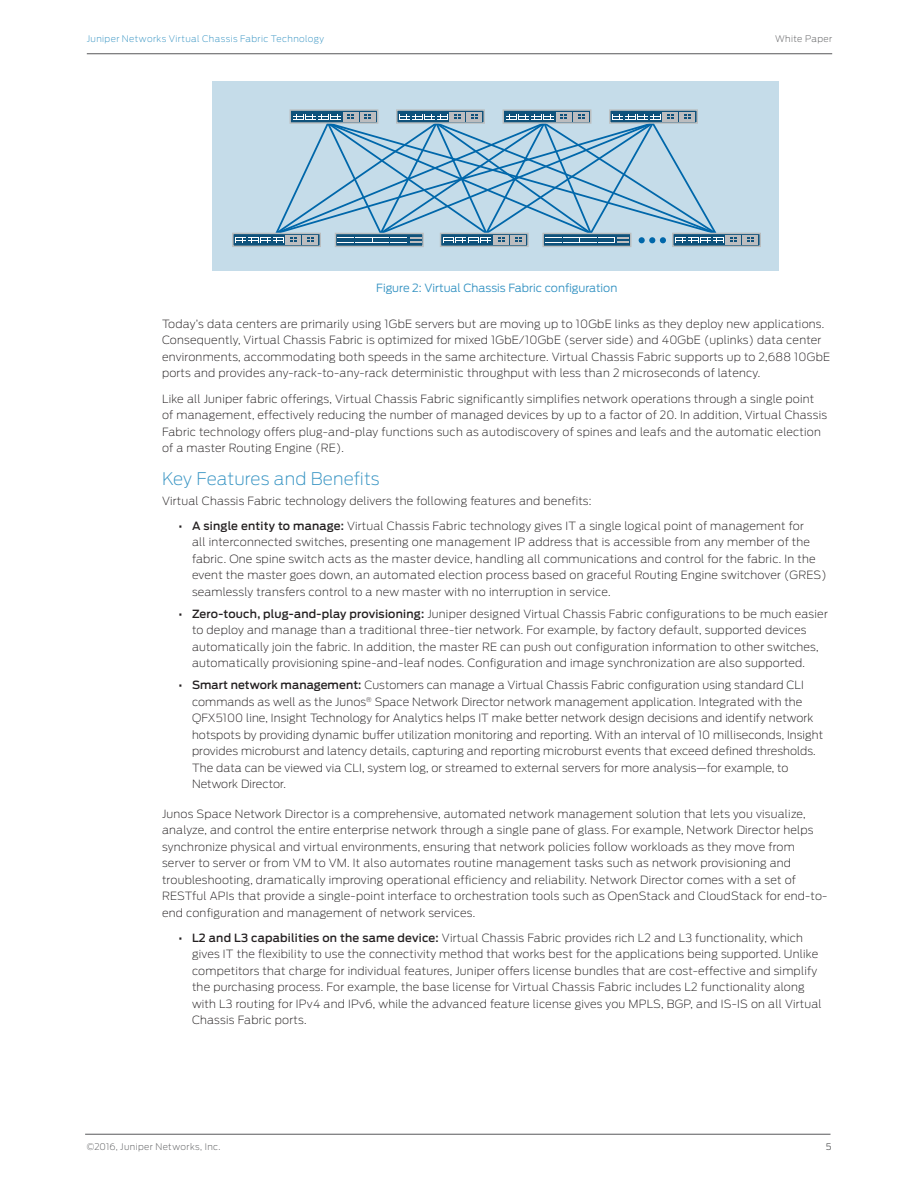
<style>
.page{position:relative;width:918px;height:1188px;background:#fff}
.page>*{position:absolute;margin:0;border:0;box-sizing:border-box;transform-origin:0 0}
.t1{font:200 17.25px "Antenna";letter-spacing:.005em;color:#3392c2}
.t2{font:200 11.25px/16.5px "Antenna";letter-spacing:.02em;color:#231f20}
.Figure_Caption{font:300 11.25px "Antenna";color:#3392c2}
.t3{font:200 9px "Antenna";letter-spacing:.04em;color:#3392c2}
.t4{font:200 9px "Antenna";letter-spacing:.04em;color:#57585a}
.t5{font:300 9px "Antenna";color:#57585a}
.s1{font-weight:500}
</style>
<div class="page">
<hr style="left:87px;top:54px;width:745px;height:1px;background:#57585a">
<hr style="left:85px;top:1134px;width:746px;height:1px;background:#57585a">
<div style="left:213px;top:81px;width:566px;height:190px;background:#c5dce9"></div>
<div style="left:335px;top:233px;width:88px;height:13px;background:#0f527b"></div>
<div style="left:335px;top:233px;width:89px;height:14px;border:1px solid #bbbebf"></div>
<div style="left:233px;top:233px;width:87px;height:13px;background:#0f527b"></div>
<div style="left:232px;top:233px;width:89px;height:14px;border:1px solid #bbbebf"></div>
<div style="left:286px;top:235px;width:15px;height:10px;background:#bcbdbf"></div>
<div style="left:303px;top:235px;width:15px;height:10px;background:#bcbdbf"></div>
<div style="left:543px;top:233px;width:88px;height:13px;background:#0f527b"></div>
<div style="left:542px;top:233px;width:89px;height:14px;border:1px solid #bbbebf"></div>
<div style="left:441px;top:233px;width:87px;height:13px;background:#0f527b"></div>
<div style="left:440px;top:233px;width:89px;height:14px;border:1px solid #bbbebf"></div>
<div style="left:493px;top:235px;width:16px;height:10px;background:#bcbdbf"></div>
<div style="left:510px;top:235px;width:16px;height:10px;background:#bcbdbf"></div>
<div style="left:673px;top:233px;width:87px;height:13px;background:#0f527b"></div>
<div style="left:672px;top:233px;width:89px;height:14px;border:1px solid #bbbebf"></div>
<div style="left:726px;top:235px;width:15px;height:10px;background:#bcbdbf"></div>
<div style="left:743px;top:235px;width:15px;height:10px;background:#bcbdbf"></div>
<svg style="left:730px;top:238px;width:7px;height:4px"></svg>
<svg style="left:747px;top:238px;width:7px;height:4px"></svg>
<div style="left:610px;top:110px;width:87px;height:13px;background:#0f527b"></div>
<div style="left:609px;top:109px;width:89px;height:15px;border:1px solid #bbbebf"></div>
<div style="left:663px;top:112px;width:15px;height:9px;background:#bcbdbf"></div>
<div style="left:680px;top:112px;width:15px;height:9px;background:#bcbdbf"></div>
<div style="left:503px;top:110px;width:88px;height:13px;background:#0f527b"></div>
<div style="left:503px;top:109px;width:88px;height:15px;border:1px solid #bbbebf"></div>
<div style="left:556px;top:112px;width:16px;height:9px;background:#bcbdbf"></div>
<div style="left:573px;top:112px;width:16px;height:9px;background:#bcbdbf"></div>
<div style="left:397px;top:110px;width:87px;height:13px;background:#0f527b"></div>
<div style="left:396px;top:109px;width:89px;height:15px;border:1px solid #bbbebf"></div>
<div style="left:450px;top:112px;width:15px;height:9px;background:#bcbdbf"></div>
<div style="left:467px;top:112px;width:15px;height:9px;background:#bcbdbf"></div>
<div style="left:290px;top:110px;width:88px;height:13px;background:#0f527b"></div>
<div style="left:290px;top:109px;width:88px;height:15px;border:1px solid #bbbebf"></div>
<div style="left:343px;top:112px;width:16px;height:9px;background:#bcbdbf"></div>
<div style="left:360px;top:112px;width:15px;height:9px;background:#bcbdbf"></div>
<svg style="left:235px;top:114px;width:489px;height:129px"></svg>
<p class="t3" style="left:87px;top:34px;width:239px">Juniper Networks Virtual Chassis Fabric Technology</p>
<p class="t4" style="left:775px;top:34px;width:59px">White Paper</p>
<p class="Figure_Caption" style="left:376px;top:281px;width:243px">Figure 2: Virtual Chassis Fabric configuration</p>
<p class="t2" style="left:162px;top:316px;width:670px">Today’s data centers are primarily using 1GbE servers but are moving up to 10GbE links as they deploy new applications.<br>Consequently, Virtual Chassis Fabric is optimized for mixed 1GbE/10GbE (server side) and 40GbE (uplinks) data center environments, accommodating both speeds in the same architecture. Virtual Chassis Fabric supports up to 2,688 10GbE ports and provides any-rack-to-any-rack deterministic throughput with less than 2 microseconds of latency.</p>
<p class="t2" style="left:162px;top:390px;width:667px">Like all Juniper fabric offerings, Virtual Chassis Fabric significantly simplifies network operations through a single point of management, effectively reducing the number of managed devices by up to a factor of 20. In addition, Virtual Chassis Fabric technology offers plug-and-play functions such as autodiscovery of spines and leafs and the automatic election of a master Routing Engine (RE).</p>
<h1 class="t1" style="left:162px;top:469px;width:219px">Key Features and Benefits</h1>
<p class="t2" style="left:162px;top:492px;width:431px">Virtual Chassis Fabric technology delivers the following features and benefits:</p>
<p class="t2" style="left:192px;top:517px;width:636px;text-indent:-14px"><span class="s1">• A single entity to manage:</span> Virtual Chassis Fabric technology gives IT a single logical point of management for<br>all interconnected switches, presenting one management IP address that is accessible from any member of the fabric. One spine switch acts as the master device, handling all communications and control for the fabric. In the event the master goes down, an automated election process based on graceful Routing Engine switchover (GRES) seamlessly transfers control to a new master with no interruption in service.</p>
<p class="t2" style="left:192px;top:605px;width:637px;text-indent:-14px"><span class="s1">• Zero-touch, plug-and-play provisioning:</span> Juniper designed Virtual Chassis Fabric configurations to be much easier to deploy and manage than a traditional three-tier network. For example, by factory default, supported devices automatically join the fabric. In addition, the master RE can push out configuration information to other switches, automatically provisioning spine-and-leaf nodes. Configuration and image synchronization are also supported.</p>
<p class="t2" style="left:192px;top:677px;width:633px;text-indent:-14px"><span class="s1">• Smart network management:</span> Customers can manage a Virtual Chassis Fabric configuration using standard CLI commands as well as the Junos<sup>®</sup> Space Network Director network management application. Integrated with the QFX5100 line, Insight Technology for Analytics helps IT make better network design decisions and identify network hotspots by providing dynamic buffer utilization monitoring and reporting. With an interval of 10 milliseconds, Insight provides microburst and latency details, capturing and reporting microburst events that exceed defined thresholds.<br>The data can be viewed via CLI, system log, or streamed to external servers for more analysis—for example, to Network Director.</p>
<p class="t2" style="left:162px;top:805px;width:667px">Junos Space Network Director is a comprehensive, automated network management solution that lets you visualize, analyze, and control the entire enterprise network through a single pane of glass. For example, Network Director helps synchronize physical and virtual environments, ensuring that network policies follow workloads as they move from server to server or from VM to VM. It also automates routine management tasks such as network provisioning and troubleshooting, dramatically improving operational efficiency and reliability. Network Director comes with a set of RESTful APIs that provide a single-point interface to orchestration tools such as OpenStack and CloudStack for end-to&shy;end configuration and management of network services.</p>
<p class="t2" style="left:192px;top:929px;width:631px;text-indent:-14px"><span class="s1">• L2 and L3 capabilities on the same device:</span> Virtual Chassis Fabric provides rich L2 and L3 functionality, which gives IT the flexibility to use the connectivity method that works best for the applications being supported. Unlike competitors that charge for individual features, Juniper offers license bundles that are cost-effective and simplify the purchasing process. For example, the base license for Virtual Chassis Fabric includes L2 functionality along with L3 routing for IPv4 and IPv6, while the advanced feature license gives you MPLS, BGP, and IS-IS on all Virtual Chassis Fabric ports.</p>
<p class="t4" style="left:87px;top:1142px;width:135px">©2016, Juniper Networks, Inc.</p>
<p class="t5" style="left:826px;top:1142px;width:7px">5</p>
</div>
